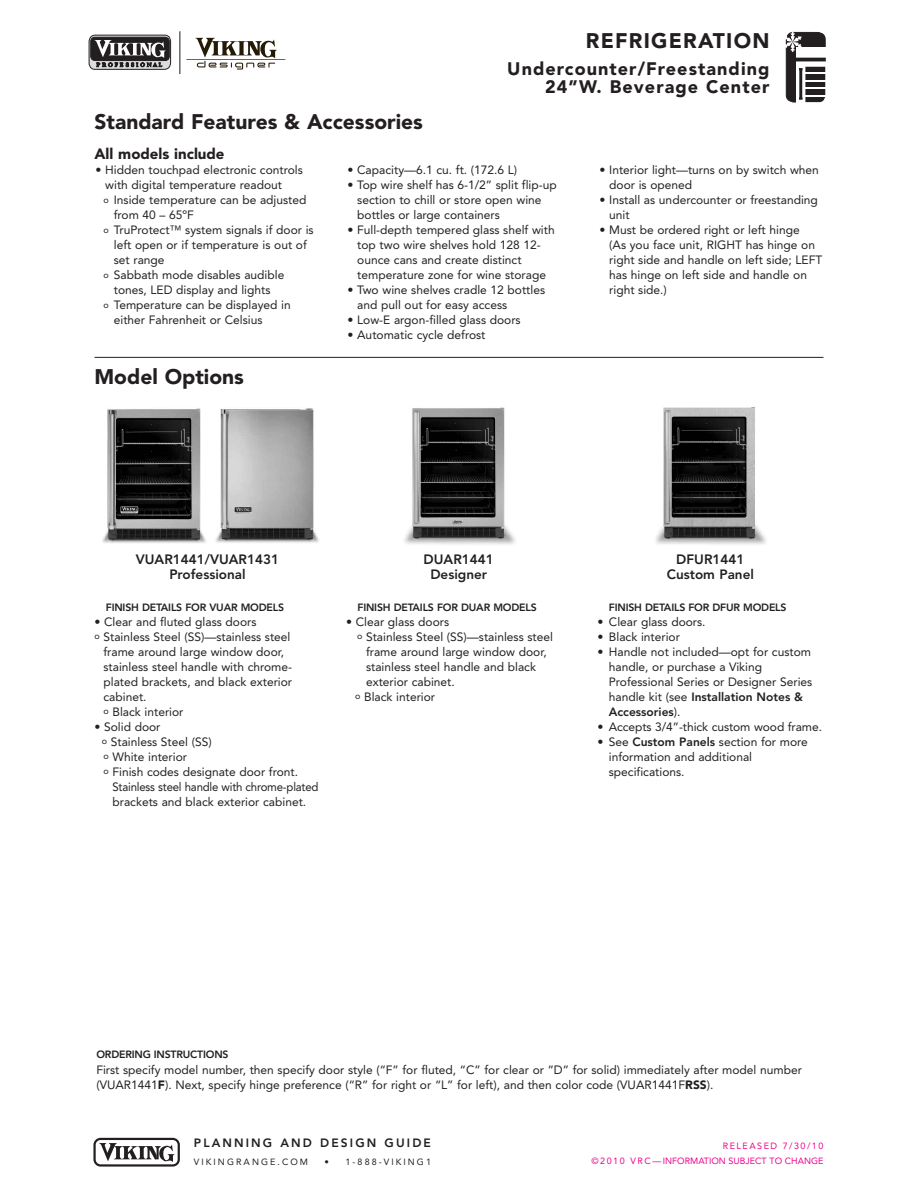
<style>
.page{position:relative;width:918px;height:1188px;background:#fff}
.page>*{position:absolute;margin:0;border:0;box-sizing:border-box;transform-origin:0 0}
.t1{font:900 21px "Avenir";color:#231f20}
.t2{font:900 21px "Avenir";letter-spacing:.06em;color:#231f20}
.t3{font:900 18px/18px "Avenir";letter-spacing:.06em;color:#231f20;text-align:right}
.t4{font:900 15px "Avenir";color:#231f20}
.t5{font:800 13.5px/15px "Avenir";color:#231f20;text-align:center}
.t6{font:12px/15px "Avenir";color:#231f20}
.t7{font:12px "Avenir";color:#231f20;scale:.95 1}
.t8{font:800 12px "Avenir";letter-spacing:.175em;color:#231f20}
.t9{font:800 10.5px "Avenir";letter-spacing:-.02em;color:#231f20}
.t10{font:9px/15px "Avenir";color:#ed028c;text-align:right}
.t11{font:9px "Avenir";letter-spacing:.23em;color:#231f20}
.s1{font-size:9px}
.s2{font-style:inherit}
.s3{font-weight:800}
.s4{font-weight:900}
</style>
<div class="page">
<div style="left:797px;top:62px;width:37px;height:41px;border:1px solid #fff"></div>
<svg style="left:785px;top:32px;width:41px;height:70px"></svg>
<hr style="left:179px;top:31px;width:2px;height:43px;background:#6c6d70">
<svg style="left:186px;top:38px;width:99px;height:32px"></svg>
<svg style="left:89px;top:34px;width:82px;height:36px;background:#6e6c6d"></svg>
<svg style="left:93px;top:1138px;width:87px;height:29px"></svg>
<hr style="left:94px;top:357px;width:730px;height:1px;background:#231f20">
<img style="left:102px;top:408px;width:104px;height:135px">
<img style="left:215px;top:408px;width:104px;height:135px">
<img style="left:404px;top:407px;width:111px;height:138px">
<img style="left:656px;top:407px;width:110px;height:138px">
<h1 class="t1" style="left:94px;top:113px;width:330px">Standard Features &amp; Accessories</h1>
<h1 class="t2" style="left:586px;top:32px;width:185px">REFRIGERATION</h1>
<h2 class="t3" style="left:507px;top:61px;width:264px">Undercounter/Freestanding<br>24”W. Beverage Center</h2>
<p class="t4" style="left:94px;top:148px;width:132px">All models include</p>
<p class="t6" style="left:96px;top:163px;width:209px">• Hidden touchpad electronic controls</p>
<p class="t6" style="left:105px;top:178px;width:178px">with digital temperature readout</p>
<p class="t6" style="left:104px;top:193px;width:205px"><span class="s1">o</span> Inside temperature can be adjusted</p>
<p class="t6" style="left:114px;top:208px;width:82px">from 40 – 65ºF</p>
<p class="t6" style="left:104px;top:223px;width:212px"><span class="s1">o</span> TruProtect<span class="s2">™</span> system signals if door is</p>
<p class="t6" style="left:114px;top:238px;width:195px">left open or if temperature is out of</p>
<p class="t6" style="left:114px;top:253px;width:52px">set range</p>
<p class="t6" style="left:104px;top:268px;width:182px"><span class="s1">o</span> Sabbath mode disables audible</p>
<p class="t6" style="left:114px;top:283px;width:158px">tones, LED display and lights</p>
<p class="t6" style="left:104px;top:298px;width:189px"><span class="s1">o</span> Temperature can be displayed in</p>
<p class="t6" style="left:114px;top:313px;width:150px">either Fahrenheit or Celsius</p>
<h1 class="t1" style="left:94px;top:368px;width:151px">Model Options</h1>
<p class="t6" style="left:348px;top:163px;width:171px">• Capacity—6.1 cu. ft. (172.6 L)</p>
<p class="t6" style="left:357px;top:178px;width:201px;text-indent:-10px">• Top wire shelf has 6-1/2” split flip-up section to chill or store open wine bottles or large containers</p>
<p class="t6" style="left:357px;top:223px;width:199px;text-indent:-10px">• Full-depth tempered glass shelf with top two wire shelves hold 128 12- ounce cans and create distinct temperature zone for wine storage</p>
<p class="t6" style="left:357px;top:283px;width:189px;text-indent:-10px">• Two wine shelves cradle 12 bottles and pull out for easy access</p>
<p class="t6" style="left:348px;top:313px;width:175px">• Low-E argon-filled glass doors</p>
<p class="t6" style="left:348px;top:328px;width:139px">• Automatic cycle defrost</p>
<p class="t6" style="left:609px;top:163px;width:211px;text-indent:-10px">• Interior light—turns on by switch when door is opened</p>
<p class="t6" style="left:609px;top:193px;width:210px;text-indent:-10px">• Install as undercounter or freestanding unit</p>
<p class="t6" style="left:609px;top:223px;width:215px;text-indent:-10px">• Must be ordered right or left hinge<br>(As you face unit, RIGHT has hinge on right side and handle on left side; LEFT has hinge on left side and handle on right side.)</p>
<p class="t5" style="left:136px;top:553px;width:145px">VUAR1441/VUAR1431<br>Professional</p>
<p class="t9" style="left:106px;top:603px;width:180px">FINISH DETAILS FOR VUAR MODELS</p>
<p class="t6" style="left:94px;top:615px;width:164px">• Clear and fluted glass doors</p>
<p class="t6" style="left:94px;top:630px;width:198px"><span class="s1">o</span> Stainless Steel (SS)—stainless steel</p>
<p class="t6" style="left:104px;top:645px;width:182px">frame around large window door,</p>
<p class="t6" style="left:104px;top:660px;width:190px">stainless steel handle with chrome-</p>
<p class="t6" style="left:104px;top:675px;width:190px">plated brackets, and black exterior</p>
<p class="t6" style="left:104px;top:690px;width:45px">cabinet.</p>
<p class="t6" style="left:104px;top:705px;width:82px"><span class="s1">o</span> Black interior</p>
<p class="t6" style="left:94px;top:720px;width:68px">• Solid door</p>
<p class="t6" style="left:102px;top:735px;width:111px"><span class="s1">o</span> Stainless Steel (SS)</p>
<p class="t6" style="left:104px;top:750px;width:85px"><span class="s1">o</span> White interior</p>
<p class="t6" style="left:104px;top:765px;width:196px"><span class="s1">o</span> Finish codes designate door front.</p>
<p class="t7" style="left:112px;top:782px;width:218px">Stainless steel handle with chrome-plated</p>
<p class="t6" style="left:112px;top:795px;width:195px">brackets and black exterior cabinet.</p>
<p class="t5" style="left:424px;top:553px;width:72px">DUAR1441<br>Designer</p>
<p class="t5" style="left:667px;top:553px;width:89px">DFUR1441<br>Custom Panel</p>
<p class="t9" style="left:358px;top:603px;width:181px">FINISH DETAILS FOR DUAR MODELS</p>
<p class="t6" style="left:346px;top:615px;width:105px">• Clear glass doors</p>
<p class="t6" style="left:357px;top:630px;width:197px"><span class="s1">o</span> Stainless Steel (SS)—stainless steel</p>
<p class="t6" style="left:366px;top:645px;width:182px">frame around large window door,</p>
<p class="t6" style="left:366px;top:660px;width:171px">stainless steel handle and black</p>
<p class="t6" style="left:366px;top:675px;width:90px">exterior cabinet.</p>
<p class="t6" style="left:355px;top:690px;width:82px"><span class="s1">o</span> Black interior</p>
<p class="t9" style="left:609px;top:603px;width:179px">FINISH DETAILS FOR DFUR MODELS</p>
<p class="t6" style="left:598px;top:615px;width:110px">• Clear glass doors.</p>
<p class="t6" style="left:598px;top:630px;width:84px">• Black interior</p>
<p class="t6" style="left:609px;top:645px;width:205px;text-indent:-11px">• Handle not included—opt for custom handle, or purchase a Viking<br>Professional Series or Designer Series handle kit (see <span class="s3">Installation Notes &amp;<br>Accessories</span>).</p>
<p class="t6" style="left:598px;top:720px;width:226px">• Accepts 3/4”-thick custom wood frame.</p>
<p class="t6" style="left:609px;top:735px;width:201px;text-indent:-11px">• See <span class="s3">Custom Panels</span> section for more information and additional specifications.</p>
<p class="t9" style="left:96px;top:1050px;width:134px">ORDERING INSTRUCTIONS</p>
<p class="t6" style="left:96px;top:1063px;width:707px">First specify model number, then specify door style (“F” for fluted, “C” for clear or ”D” for solid) immediately after model number (VUAR1441<span class="s4">F</span>). Next, specify hinge preference (“R” for right or “L” for left), and then color code (VUAR1441F<span class="s4">RSS</span>).</p>
<p class="t8" style="left:194px;top:1138px;width:238px">PLANNING AND DESIGN GUIDE</p>
<p class="t11" style="left:194px;top:1158px;width:116px">VIKINGRANGE.COM</p>
<p class="t11" style="left:325px;top:1158px;width:108px">• 1-888-VIKING1</p>
<p class="t10" style="left:592px;top:1139px;width:233px">RELEASED 7/30/10<br>© 2 0 1 0 V R C — INFORMATION SUBJECT TO CHANGE</p>
</div>
